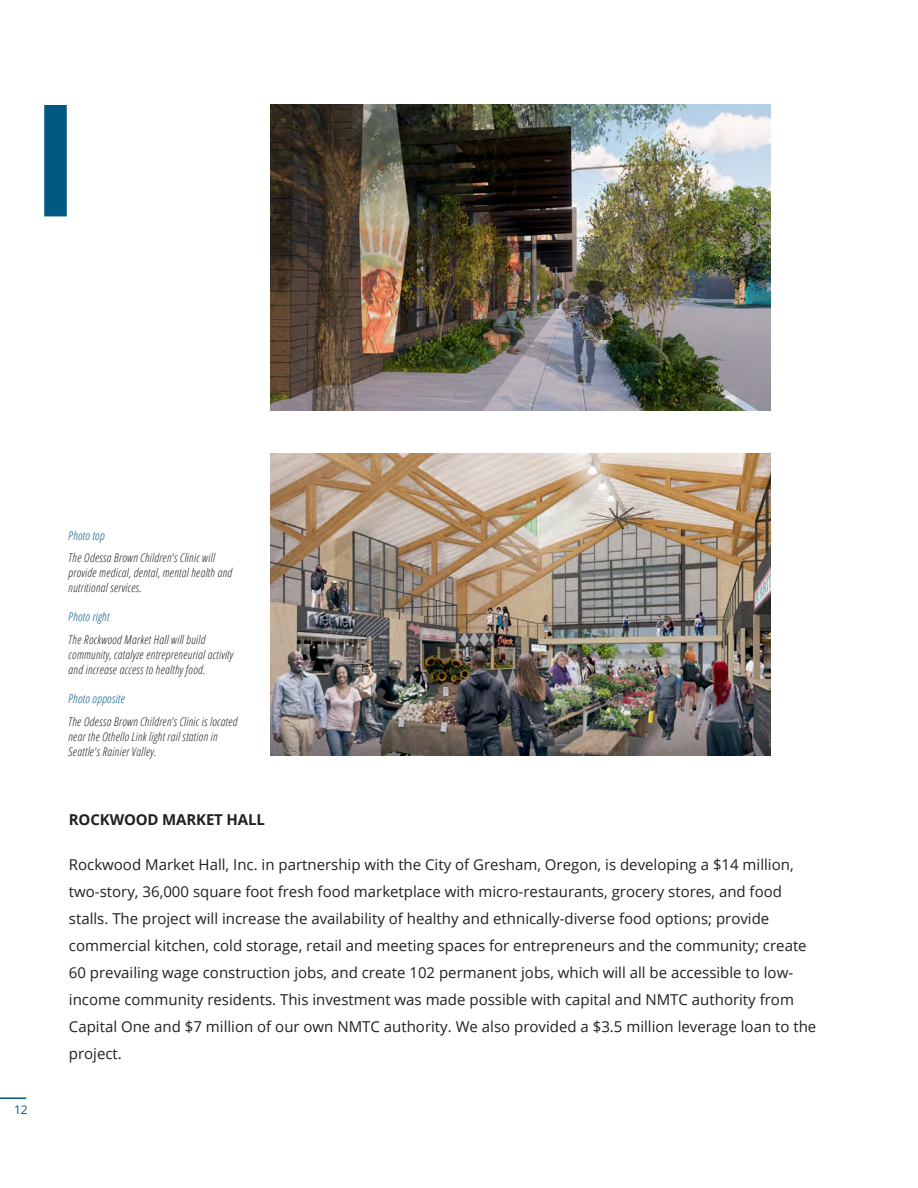
<style>
.page{position:relative;width:918px;height:1188px;background:#fff}
.page>*{position:absolute;margin:0;border:0;box-sizing:border-box;transform-origin:0 0}
.Body_Text{font:15px/27px "Open Sans";color:#231f20}
.Title_-_Align_Left{font:700 15px "Open Sans";letter-spacing:-.01em;color:#231f20}
.Image_Caption{font:italic 300 condensed 12px/15px "Open Sans";letter-spacing:.02em;color:#231f20}
.Image_Caption-2{font:italic 300 condensed 12px "Open Sans";letter-spacing:.02em;color:#005983}
.t1{font:12px "Open Sans";color:#005983}
</style>
<div class="page">
<img style="left:271px;top:453px;width:499px;height:303px">
<img style="left:271px;top:105px;width:499px;height:306px">
<hr style="left:0;top:1097px;width:26px;height:2px;background:#005983">
<div style="left:44px;top:105px;width:23px;height:111px;background:#005983"></div>
<p class="t1" style="left:14px;top:1102px;width:15px">12</p>
<p class="Image_Caption-2" style="left:68px;top:527px;width:38px">Photo top</p>
<p class="Image_Caption" style="left:68px;top:550px;width:165px">The Odessa Brown Children's Clinic will provide medical, dental, mental health and nutritional services.</p>
<p class="Image_Caption-2" style="left:68px;top:609px;width:42px">Photo right</p>
<p class="Image_Caption" style="left:68px;top:632px;width:166px">The Rockwood Market Hall will build community, catalyze entrepreneurial activity and increase access to healthy food.</p>
<p class="Image_Caption-2" style="left:68px;top:691px;width:58px">Photo opposite</p>
<p class="Image_Caption" style="left:68px;top:714px;width:171px">The Odessa Brown Children’s Clinic is located near the Othello Link light rail station in<br>Seattle's Rainier Valley.</p>
<p class="Title_-_Align_Left" style="left:69px;top:809px;width:198px">ROCKWOOD MARKET HALL</p>
<p class="Body_Text" style="left:69px;top:851px;width:749px">Rockwood Market Hall, Inc. in partnership with the City of Gresham, Oregon, is developing a $14 million, two-story, 36,000 square foot fresh food marketplace with micro-restaurants, grocery stores, and food stalls. The project will increase the availability of healthy and ethnically-diverse food options; provide commercial kitchen, cold storage, retail and meeting spaces for entrepreneurs and the community; create 60 prevailing wage construction jobs, and create 102 permanent jobs, which will all be accessible to low&shy;income community residents. This investment was made possible with capital and NMTC authority from Capital One and $7 million of our own NMTC authority. We also provided a $3.5 million leverage loan to the project.</p>
</div>
